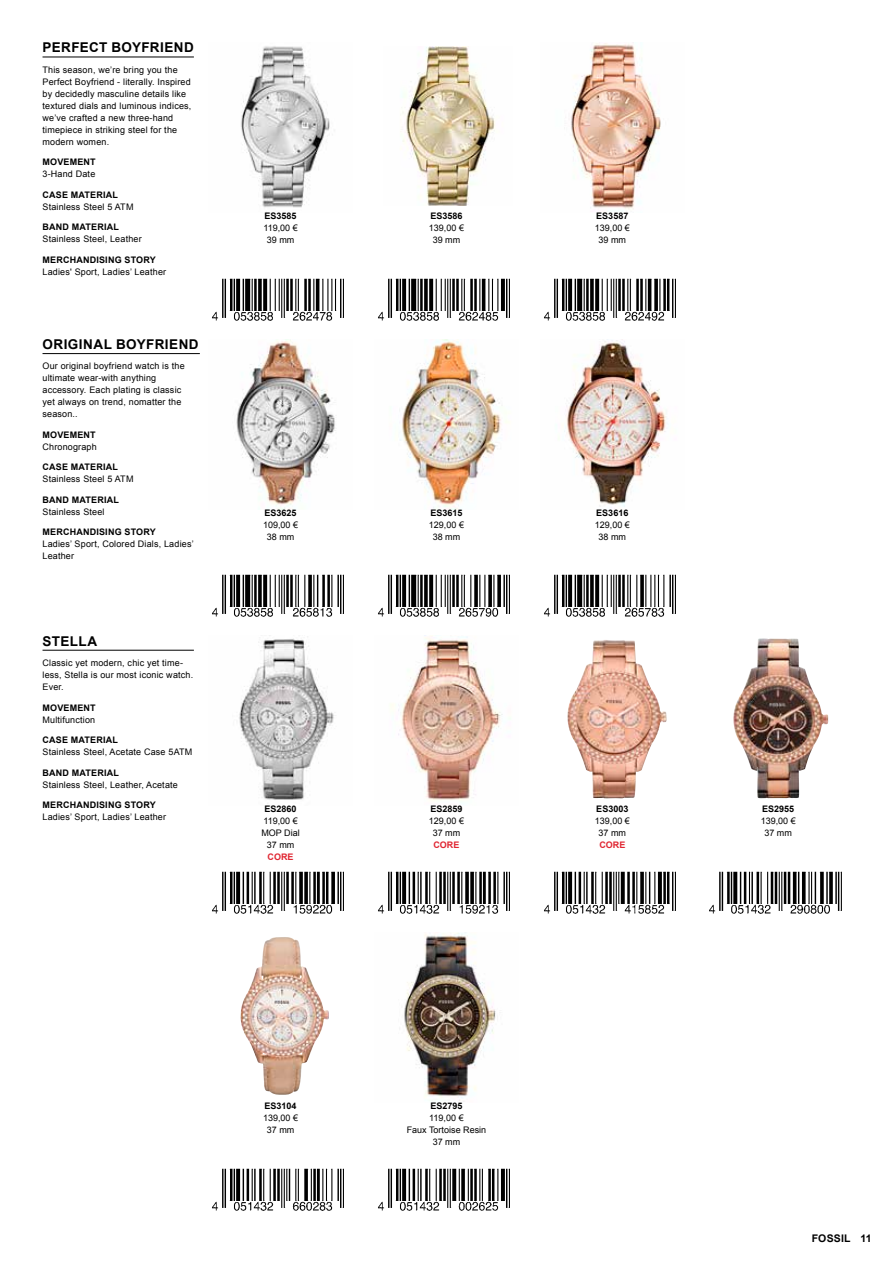
<style>
.page{position:relative;width:893px;height:1263px;background:#fff}
.page>*{position:absolute;margin:0;border:0;box-sizing:border-box;transform-origin:0 0}
.t1{font:700 13.5px "Arial";letter-spacing:.035em;color:#000}
.t2{font:700 10.5px "Arial";letter-spacing:.02em;color:#000}
.t3{font:9px/12px "Arial";letter-spacing:.02em;color:#000;text-align:center}
.t4{font:700 9px "Arial";letter-spacing:.02em;color:#000}
.t5{font:9px/12px "Arial";color:#000;text-align:center}
.t6{font:700 9px "Arial";color:#e02632}
</style>
<div class="page">
<img style="left:241px;top:46px;width:89px;height:167px">
<img style="left:571px;top:43px;width:90px;height:170px">
<img style="left:401px;top:47px;width:94px;height:158px">
<img style="left:212px;top:278px;width:132px;height:43px">
<img style="left:544px;top:278px;width:132px;height:43px">
<img style="left:378px;top:278px;width:132px;height:43px">
<hr style="left:43px;top:57px;width:151px;height:1px;background:#000">
<img style="left:400px;top:339px;width:110px;height:170px">
<img style="left:558px;top:339px;width:108px;height:170px">
<img style="left:236px;top:339px;width:100px;height:170px">
<img style="left:378px;top:574px;width:132px;height:43px">
<img style="left:544px;top:574px;width:132px;height:43px">
<img style="left:212px;top:574px;width:132px;height:43px">
<hr style="left:43px;top:353px;width:157px;height:1px;background:#000">
<img style="left:239px;top:636px;width:95px;height:164px">
<img style="left:567px;top:640px;width:100px;height:158px">
<img style="left:733px;top:638px;width:95px;height:160px">
<img style="left:390px;top:636px;width:113px;height:165px">
<img style="left:240px;top:937px;width:89px;height:158px">
<img style="left:212px;top:871px;width:132px;height:43px">
<img style="left:544px;top:871px;width:132px;height:43px">
<img style="left:709px;top:871px;width:133px;height:43px">
<img style="left:378px;top:871px;width:132px;height:43px">
<img style="left:212px;top:1168px;width:132px;height:43px">
<hr style="left:43px;top:650px;width:151px;height:1px;background:#000">
<img style="left:399px;top:932px;width:97px;height:170px">
<img style="left:378px;top:1168px;width:132px;height:43px">
<h1 class="t1" style="left:43px;top:39px;width:20px">PERFEC</h1>
<h1 class="t1" style="left:99px;top:39px;width:51px">T BOYFRIE</h1>
<h1 class="t1" style="left:174px;top:39px;width:21px">ND</h1>
<p class="t3" style="left:43px;top:64px;width:150px;text-align:left">This season, we’re bring you the<br>Perfect Boyfriend - literally. Inspired by decidedly masculine details like textured dials and luminous indices, we’ve crafted a new three-hand timepiece in striking steel for the modern women.</p>
<p class="t4" style="left:43px;top:156px;width:48px">MOVEMENT</p>
<p class="t3" style="left:43px;top:168px;width:54px">3-Hand Date</p>
<p class="t4" style="left:43px;top:189px;width:77px">CASE MATERIAL</p>
<p class="t3" style="left:43px;top:201px;width:92px">Stainless Steel 5 ATM</p>
<p class="t4" style="left:43px;top:221px;width:78px">BAND MATERIAL</p>
<p class="t3" style="left:43px;top:233px;width:101px">Stainless Steel, Leather</p>
<p class="t4" style="left:43px;top:254px;width:115px">MERCHANDISING STORY</p>
<p class="t3" style="left:43px;top:266px;width:125px">Ladies' Sport, Ladies’ Leather</p>
<h1 class="t1" style="left:43px;top:335px;width:9px">ORI</h1>
<h1 class="t1" style="left:68px;top:335px;width:87px">GINAL BOYFRIE</h1>
<h1 class="t1" style="left:179px;top:335px;width:21px">ND</h1>
<p class="t3" style="left:43px;top:360px;width:144px;text-align:left">Our original boyfriend watch is the ultimate wear-with anything accessory. Each plating is classic yet always on trend, nomatter the season..</p>
<p class="t4" style="left:43px;top:429px;width:48px">MOVEMENT</p>
<p class="t3" style="left:43px;top:441px;width:56px">Chronograph</p>
<p class="t4" style="left:43px;top:461px;width:77px">CASE MATERIAL</p>
<p class="t3" style="left:43px;top:473px;width:92px">Stainless Steel 5 ATM</p>
<p class="t4" style="left:43px;top:494px;width:78px">BAND MATERIAL</p>
<p class="t3" style="left:43px;top:506px;width:64px">Stainless Steel</p>
<p class="t4" style="left:43px;top:526px;width:115px">MERCHANDISING STORY</p>
<p class="t3" style="left:43px;top:538px;width:153px;text-align:left">Ladies’ Sport, Colored Dials, Ladies’<br>Leather</p>
<h1 class="t1" style="left:43px;top:632px;width:28px">STELLA</h1>
<p class="t3" style="left:43px;top:657px;width:152px;text-align:left">Classic yet modern, chic yet time&shy;less, Stella is our most iconic watch.<br>Ever.</p>
<p class="t4" style="left:43px;top:701px;width:48px">MOVEMENT</p>
<p class="t3" style="left:43px;top:713px;width:54px">Multifunction</p>
<p class="t4" style="left:43px;top:734px;width:77px">CASE MATERIAL</p>
<p class="t3" style="left:43px;top:746px;width:151px">Stainless Steel, Acetate Case 5ATM</p>
<p class="t4" style="left:43px;top:766px;width:78px">BAND MATERIAL</p>
<p class="t3" style="left:43px;top:778px;width:137px">Stainless Steel, Leather, Acetate</p>
<p class="t4" style="left:43px;top:799px;width:115px">MERCHANDISING STORY</p>
<p class="t3" style="left:43px;top:811px;width:125px">Ladies’ Sport, Ladies’ Leather</p>
<p class="t4" style="left:265px;top:210px;width:34px">ES3585</p>
<p class="t3" style="left:263px;top:222px;width:36px">119,00 €<br>39 mm</p>
<p class="t4" style="left:265px;top:507px;width:34px">ES3625</p>
<p class="t3" style="left:263px;top:519px;width:37px">109,00 €<br>38 mm</p>
<p class="t4" style="left:265px;top:803px;width:34px">ES2860</p>
<p class="t5" style="left:261px;top:815px;width:40px">119,00 €<br>MOP Dial<br>37 mm</p>
<p class="t6" style="left:268px;top:851px;width:28px">CORE</p>
<p class="t4" style="left:265px;top:1100px;width:34px">ES3104</p>
<p class="t3" style="left:263px;top:1112px;width:37px">139,00 €<br>37 mm</p>
<p class="t4" style="left:430px;top:210px;width:34px">ES3586</p>
<p class="t3" style="left:429px;top:222px;width:37px">139,00 €<br>39 mm</p>
<p class="t4" style="left:430px;top:507px;width:34px">ES3615</p>
<p class="t3" style="left:429px;top:519px;width:37px">129,00 €<br>38 mm</p>
<p class="t4" style="left:430px;top:803px;width:34px">ES2859</p>
<p class="t3" style="left:429px;top:815px;width:37px">129,00 €<br>37 mm</p>
<p class="t6" style="left:433px;top:839px;width:28px">CORE</p>
<p class="t4" style="left:430px;top:1100px;width:34px">ES2795</p>
<p class="t5" style="left:407px;top:1112px;width:81px">119,00 €<br>Faux Tortoise Resin<br>37 mm</p>
<p class="t4" style="left:596px;top:210px;width:34px">ES3587</p>
<p class="t3" style="left:595px;top:222px;width:37px">139,00 €<br>39 mm</p>
<p class="t4" style="left:596px;top:507px;width:34px">ES3616</p>
<p class="t3" style="left:595px;top:519px;width:37px">129,00 €<br>38 mm</p>
<p class="t4" style="left:596px;top:803px;width:34px">ES3003</p>
<p class="t3" style="left:595px;top:815px;width:37px">139,00 €<br>37 mm</p>
<p class="t6" style="left:599px;top:839px;width:28px">CORE</p>
<p class="t4" style="left:762px;top:803px;width:34px">ES2955</p>
<p class="t3" style="left:761px;top:815px;width:37px">139,00 €<br>37 mm</p>
<p class="t2" style="left:812px;top:1231px;width:62px">FOSSIL 11</p>
</div>
